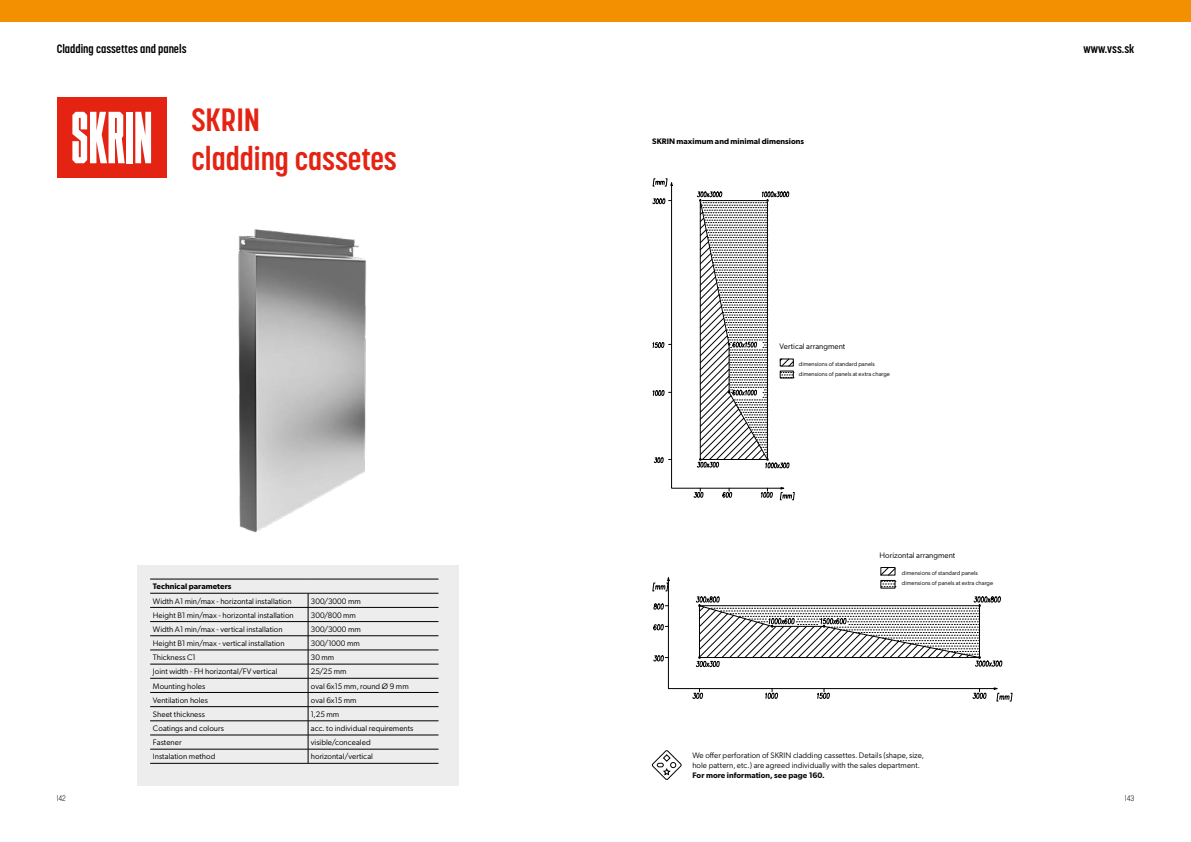
<style>
.page{position:relative;width:1191px;height:842px;background:#fff}
.page>*{position:absolute;margin:0;border:0;box-sizing:border-box;transform-origin:0 0}
.t1{font:700 32px/38.4px "Korolev Condensed";color:#e42313;text-align:center}
.t2{font:700 12px "Korolev Condensed";color:#000}
.t3{font:8px "Gibson";color:#000}
.t4{font:8px/10px "Gibson";color:#0a0a0a}
.t5{font:600 8px "Gibson";color:#000}
.t6{font:600 8px "Gibson";color:#0a0a0a}
.t7{font:300 8px "Korolev Condensed";color:#000}
.t8{font:6px/10px "Gibson";color:#000}
</style>
<div class="page">
<div style="left:0;top:0;width:1191px;height:22px;background:#f39001"></div>
<div style="left:57px;top:97px;width:110px;height:81px;background:#e42313"></div>
<div style="left:137px;top:565px;width:321px;height:220px;background:#ededed"></div>
<img style="left:238px;top:229px;width:128px;height:304px">
<svg style="left:652px;top:750px;width:29px;height:30px"></svg>
<svg style="left:652px;top:178px;width:143px;height:322px"></svg>
<svg style="left:652px;top:567px;width:360px;height:134px"></svg>
<div style="left:779px;top:285px;width:109px;height:40px;background:#fff"></div>
<div style="left:680px;top:551px;width:182px;height:40px;background:#fff"></div>
<hr style="left:150px;top:579px;width:158px;height:1px;background:#000">
<hr style="left:308px;top:579px;width:130px;height:1px;background:#000">
<hr style="left:150px;top:593px;width:158px;height:1px;background:#000">
<hr style="left:308px;top:593px;width:130px;height:1px;background:#000">
<hr style="left:150px;top:607px;width:158px;height:1px;background:#000">
<hr style="left:308px;top:607px;width:130px;height:1px;background:#000">
<hr style="left:150px;top:621px;width:158px;height:1px;background:#000">
<hr style="left:308px;top:621px;width:130px;height:1px;background:#000">
<hr style="left:150px;top:636px;width:158px;height:1px;background:#000">
<hr style="left:308px;top:636px;width:130px;height:1px;background:#000">
<hr style="left:150px;top:650px;width:158px;height:1px;background:#000">
<hr style="left:308px;top:650px;width:130px;height:1px;background:#000">
<hr style="left:150px;top:664px;width:158px;height:1px;background:#000">
<hr style="left:308px;top:664px;width:130px;height:1px;background:#000">
<hr style="left:150px;top:678px;width:158px;height:1px;background:#000">
<hr style="left:308px;top:678px;width:130px;height:1px;background:#000">
<hr style="left:150px;top:692px;width:158px;height:1px;background:#000">
<hr style="left:308px;top:692px;width:130px;height:1px;background:#000">
<hr style="left:150px;top:706px;width:158px;height:1px;background:#000">
<hr style="left:308px;top:706px;width:130px;height:1px;background:#000">
<hr style="left:150px;top:721px;width:158px;height:1px;background:#000">
<hr style="left:308px;top:721px;width:130px;height:1px;background:#000">
<hr style="left:150px;top:735px;width:158px;height:1px;background:#000">
<hr style="left:308px;top:735px;width:130px;height:1px;background:#000">
<hr style="left:150px;top:749px;width:158px;height:1px;background:#000">
<hr style="left:308px;top:749px;width:130px;height:1px;background:#000">
<svg style="left:308px;top:593px;width:1px;height:170px"></svg>
<hr style="left:150px;top:763px;width:158px;height:1px;background:#000">
<hr style="left:308px;top:763px;width:130px;height:1px;background:#000">
<div style="left:902px;top:566px;width:101px;height:24px;background:#fff"></div>
<h2 class="t2" style="left:57px;top:42px;width:131px">Cladding cassettes and panels</h2>
<h2 class="t2" style="left:1083px;top:42px;width:52px">www.vss.sk</h2>
<h1 class="t1" style="left:71px;top:101px;width:327px">SKRIN<br><sup>SKRIN</sup> cladding cassetes</h1>
<p class="t5" style="left:153px;top:581px;width:80px">Technical parameters</p>
<p class="t3" style="left:153px;top:595px;width:140px">Width A1 min/max - horizontal installation</p>
<p class="t3" style="left:311px;top:595px;width:51px">300/3000 mm</p>
<p class="t3" style="left:153px;top:609px;width:142px">Height B1 min/max - horizontal installation</p>
<p class="t3" style="left:311px;top:609px;width:47px">300/800 mm</p>
<p class="t3" style="left:153px;top:624px;width:131px">Width A1 min/max - vertical installation</p>
<p class="t3" style="left:311px;top:624px;width:51px">300/3000 mm</p>
<p class="t3" style="left:153px;top:638px;width:133px">Height B1 min/max - vertical installation</p>
<p class="t3" style="left:311px;top:638px;width:50px">300/1000 mm</p>
<p class="t3" style="left:153px;top:652px;width:44px">Thickness C1</p>
<p class="t3" style="left:311px;top:652px;width:25px">30 mm</p>
<p class="t3" style="left:153px;top:666px;width:126px">Joint width - FH horizontal/FV vertical</p>
<p class="t3" style="left:311px;top:666px;width:37px">25/25 mm</p>
<p class="t3" style="left:153px;top:680px;width:54px">Mounting holes</p>
<p class="t3" style="left:311px;top:680px;width:99px">oval 6x15 mm, round Ø 9 mm</p>
<p class="t3" style="left:153px;top:694px;width:57px">Ventilation holes</p>
<p class="t3" style="left:311px;top:694px;width:47px">oval 6x15 mm</p>
<p class="t3" style="left:153px;top:709px;width:54px">Sheet thickness</p>
<p class="t3" style="left:311px;top:709px;width:30px">1,25 mm</p>
<p class="t3" style="left:153px;top:723px;width:72px">Coatings and colours</p>
<p class="t3" style="left:311px;top:723px;width:104px">acc. to individual requirements</p>
<p class="t3" style="left:153px;top:737px;width:30px">Fastener</p>
<p class="t3" style="left:311px;top:737px;width:61px">visible/concealed</p>
<p class="t3" style="left:153px;top:751px;width:64px">Instalation method</p>
<p class="t3" style="left:311px;top:751px;width:64px">horizontal/vertical</p>
<p class="t5" style="left:652px;top:136px;width:153px">SKRIN maximum and minimal dimensions</p>
<p class="t3" style="left:779px;top:341px;width:67px">Vertical arrangment</p>
<p class="t8" style="left:799px;top:358px;width:93px">dimensions of standard panels dimensions of panels at extra charge</p>
<p class="t3" style="left:879px;top:549px;width:77px">Horizontal arrangment</p>
<p class="t8" style="left:902px;top:567px;width:93px">dimensions of standard panels dimensions of panels at extra charge</p>
<p class="t4" style="left:692px;top:750px;width:233px">We offer perforation of SKRIN cladding cassettes. Details (shape, size, hole pattern, etc.) are agreed individually with the sales department.</p>
<p class="t6" style="left:692px;top:770px;width:134px">For more information, see page 160.</p>
<p class="t7" style="left:57px;top:794px;width:11px">142</p>
<p class="t7" style="left:1125px;top:794px;width:11px">143</p>
</div>
